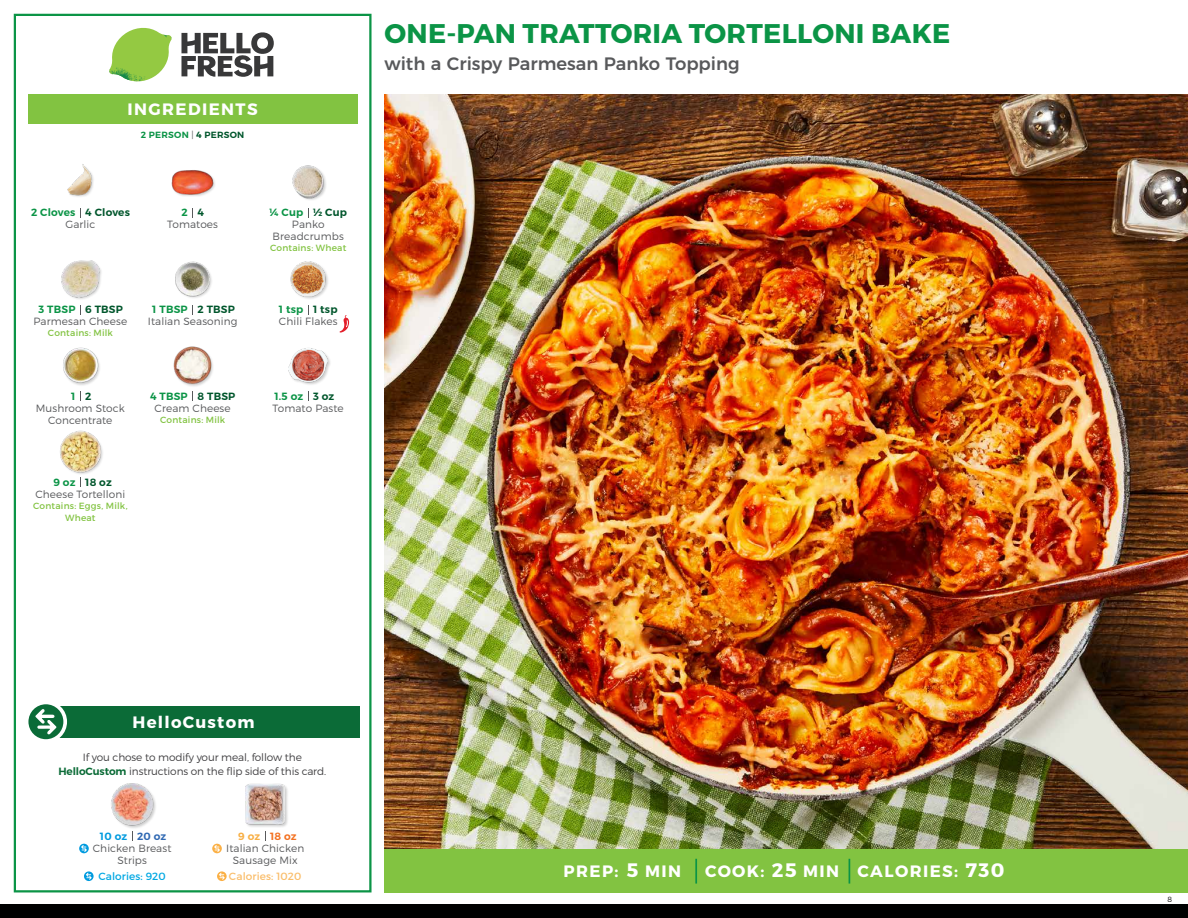
<style>
.page{position:relative;width:1188px;height:918px;background:#fff}
.page>*{position:absolute;margin:0;border:0;box-sizing:border-box;transform-origin:0 0}
.t1{font:700 27px "Montserrat";letter-spacing:.01em;color:#0b9446}
.t2{font:500 18px "Montserrat";color:#58595b}
.t3{font:700 16.5px "Montserrat";letter-spacing:.085em;color:#fff}
.t4{font:300 10.5px/12px "Montserrat";letter-spacing:.01em;color:#58595b;text-align:center}
.t5{font:300 10.5px/13.5px "Montserrat";letter-spacing:-.01em;color:#414042;text-align:center}
.t6{font:600 10.5px "Montserrat";letter-spacing:.02em;color:#0b9446}
.t7{font:600 10.5px "Montserrat";letter-spacing:.02em;color:#00562c}
.t8{font:10.5px "Montserrat";letter-spacing:.01em;color:#fabe6b}
.t9{font:10.5px "Montserrat";letter-spacing:.01em;color:#00a8e3}
.t10{font:600 10.5px "Montserrat";letter-spacing:.02em;color:#009bdf}
.t11{font:600 10.5px "Montserrat";color:#f37121}
.t12{font:9px/12.3px "Montserrat";letter-spacing:.02em;color:#82c341;text-align:center}
.t13{font:600 9px "Montserrat";letter-spacing:.03em;color:#0b9446}
.t14{font:300 7.5px "Montserrat";color:#000}
.s1{font-weight:300;color:#58595b}
.s2{color:#00562c}
.s3{font-weight:600;color:#0b6b37}
.s4{color:#3069b3}
.s5{color:#f8af45}
.s6{font-size:19.5px}
</style>
<div class="page">
<div style="left:0;top:904px;width:1188px;height:14px;background:#000101"></div>
<div style="left:384px;top:849px;width:804px;height:43px;background:#82c341"></div>
<svg style="left:181px;top:32px;width:93px;height:45px"></svg>
<svg style="left:114px;top:28px;width:55px;height:36px"></svg>
<img style="left:143px;top:28px;width:29px;height:24px">
<img style="left:112px;top:48px;width:54px;height:10px">
<img style="left:109px;top:52px;width:55px;height:30px">
<img style="left:142px;top:58px;width:24px;height:23px">
<div style="left:28px;top:94px;width:330px;height:30px;background:#82c341"></div>
<div style="left:14px;top:14px;width:358px;height:878px;border:2px solid #0b9446"></div>
<img style="left:384px;top:94px;width:804px;height:755px">
<img style="left:175px;top:261px;width:37px;height:37px">
<img style="left:290px;top:261px;width:38px;height:38px">
<img style="left:171px;top:170px;width:44px;height:26px">
<img style="left:292px;top:165px;width:34px;height:35px">
<img style="left:61px;top:260px;width:41px;height:39px">
<img style="left:67px;top:164px;width:27px;height:33px">
<img style="left:173px;top:346px;width:40px;height:41px">
<img style="left:288px;top:348px;width:42px;height:37px">
<img style="left:63px;top:347px;width:37px;height:38px">
<div style="left:60px;top:431px;width:44px;height:44px;background:#000;opacity:.2"></div>
<img style="left:60px;top:430px;width:44px;height:43px">
<svg style="left:340px;top:315px;width:9px;height:18px"></svg>
<div style="left:33px;top:706px;width:327px;height:31px;background:#0b6b37"></div>
<div style="left:25px;top:701px;width:42px;height:42px;background:#fff;border-radius:50%"></div>
<div style="left:28px;top:704px;width:35px;height:35px;background:#0a6b37;border-radius:50%"></div>
<svg style="left:35px;top:709px;width:22px;height:26px"></svg>
<div style="left:111px;top:783px;width:46px;height:47px;background:#000;opacity:.2"></div>
<img style="left:111px;top:783px;width:46px;height:43px">
<svg style="left:79px;top:844px;width:10px;height:9px"></svg>
<svg style="left:81px;top:845px;width:6px;height:7px"></svg>
<svg style="left:84px;top:871px;width:10px;height:10px"></svg>
<svg style="left:86px;top:873px;width:6px;height:7px"></svg>
<div style="left:245px;top:784px;width:44px;height:44px;background:#000;opacity:.2"></div>
<img style="left:245px;top:783px;width:44px;height:43px">
<hr style="left:695px;top:859px;width:2px;height:25px;background:#0b9446">
<svg style="left:849px;top:859px;width:1px;height:25px"></svg>
<svg style="left:212px;top:844px;width:10px;height:9px"></svg>
<svg style="left:214px;top:845px;width:6px;height:7px"></svg>
<svg style="left:217px;top:871px;width:10px;height:10px"></svg>
<svg style="left:219px;top:873px;width:6px;height:7px"></svg>
<h3 class="t3" style="left:128px;top:99px;width:132px">INGREDIENTS</h3>
<p class="t13" style="left:141px;top:129px;width:105px">2 PERSON <span class="s1">|</span> <span class="s2">4 PERSON</span></p>
<p class="t6" style="left:31px;top:206px;width:46px">2 Cloves</p>
<p class="t7" style="left:85px;top:206px;width:46px">4 Cloves</p>
<p class="t7" style="left:198px;top:206px;width:8px">4</p>
<p class="t7" style="left:313px;top:206px;width:36px">½ Cup</p>
<p class="t6" style="left:181px;top:206px;width:8px">2</p>
<p class="t6" style="left:270px;top:206px;width:35px">¼ Cup</p>
<p class="t4" style="left:65px;top:218px;width:32px">Garlic</p>
<p class="t4" style="left:167px;top:218px;width:52px">Tomatoes</p>
<p class="t4" style="left:273px;top:218px;width:73px">Panko<br>Breadcrumbs</p>
<p class="t12" style="left:270px;top:242px;width:78px">Contains: Wheat</p>
<p class="t6" style="left:39px;top:303px;width:38px">3 TBSP</p>
<p class="t7" style="left:85px;top:303px;width:39px">6 TBSP</p>
<p class="t7" style="left:198px;top:303px;width:39px">2 TBSP</p>
<p class="t7" style="left:313px;top:303px;width:26px">1 tsp</p>
<p class="t6" style="left:152px;top:303px;width:37px">1 TBSP</p>
<p class="t6" style="left:279px;top:303px;width:26px">1 tsp</p>
<p class="t4" style="left:33px;top:315px;width:95px">Parmesan Cheese</p>
<p class="t12" style="left:48px;top:327px;width:67px">Contains: Milk</p>
<p class="t4" style="left:148px;top:315px;width:91px">Italian Seasoning</p>
<p class="t4" style="left:279px;top:315px;width:60px">Chili Flakes</p>
<p class="t6" style="left:71px;top:389px;width:6px">1</p>
<p class="t7" style="left:85px;top:389px;width:8px">2</p>
<p class="t4" style="left:36px;top:402px;width:91px">Mushroom Stock<br>Concentrate</p>
<p class="t6" style="left:53px;top:476px;width:24px">9 oz</p>
<p class="t7" style="left:85px;top:476px;width:28px">18 oz</p>
<p class="t4" style="left:35px;top:488px;width:91px">Cheese Tortelloni</p>
<p class="t12" style="left:33px;top:500px;width:96px">Contains: Eggs, Milk,<br>Wheat</p>
<p class="t7" style="left:198px;top:389px;width:39px">8 TBSP</p>
<p class="t7" style="left:313px;top:389px;width:23px">3 oz</p>
<p class="t6" style="left:150px;top:389px;width:39px">4 TBSP</p>
<p class="t6" style="left:275px;top:389px;width:30px">1.5 oz</p>
<p class="t4" style="left:155px;top:402px;width:78px">Cream Cheese</p>
<p class="t12" style="left:160px;top:413px;width:67px">Contains: Milk</p>
<p class="t4" style="left:273px;top:402px;width:73px">Tomato Paste</p>
<h1 class="t1" style="left:385px;top:17px;width:567px">ONE-PAN TRATTORIA TORTELLONI BAKE</h1>
<h2 class="t2" style="left:384px;top:49px;width:357px">with a Crispy Parmesan Panko Topping</h2>
<h3 class="t3" style="left:133px;top:712px;width:123px">HelloCustom</h3>
<p class="t5" style="left:58px;top:750px;width:269px">If you chose to modify your meal, follow the<br><span class="s3">HelloCustom</span> instructions on the flip side of this card.</p>
<p class="t10" style="left:100px;top:830px;width:68px">10 oz <span class="s4">20 oz</span></p>
<p class="t4" style="left:93px;top:842px;width:80px">Chicken Breast<br>Strips</p>
<p class="t9" style="left:98px;top:870px;width:69px">Calories: 920</p>
<p class="t11" style="left:238px;top:830px;width:60px"><span class="s5">9 oz</span> 18 oz</p>
<p class="t4" style="left:226px;top:842px;width:80px">Italian Chicken<br>Sausage Mix</p>
<p class="t8" style="left:229px;top:870px;width:74px">Calories: 1020</p>
<h3 class="t3" style="left:564px;top:861px;width:119px">PREP: <span class="s6">5</span> MIN</h3>
<h3 class="t3" style="left:705px;top:861px;width:301px">COOK: <span class="s6">25</span> MIN CALORIES: <span class="s6">730</span></h3>
<p class="t14" style="left:1167px;top:895px;width:6px">8</p>
</div>
